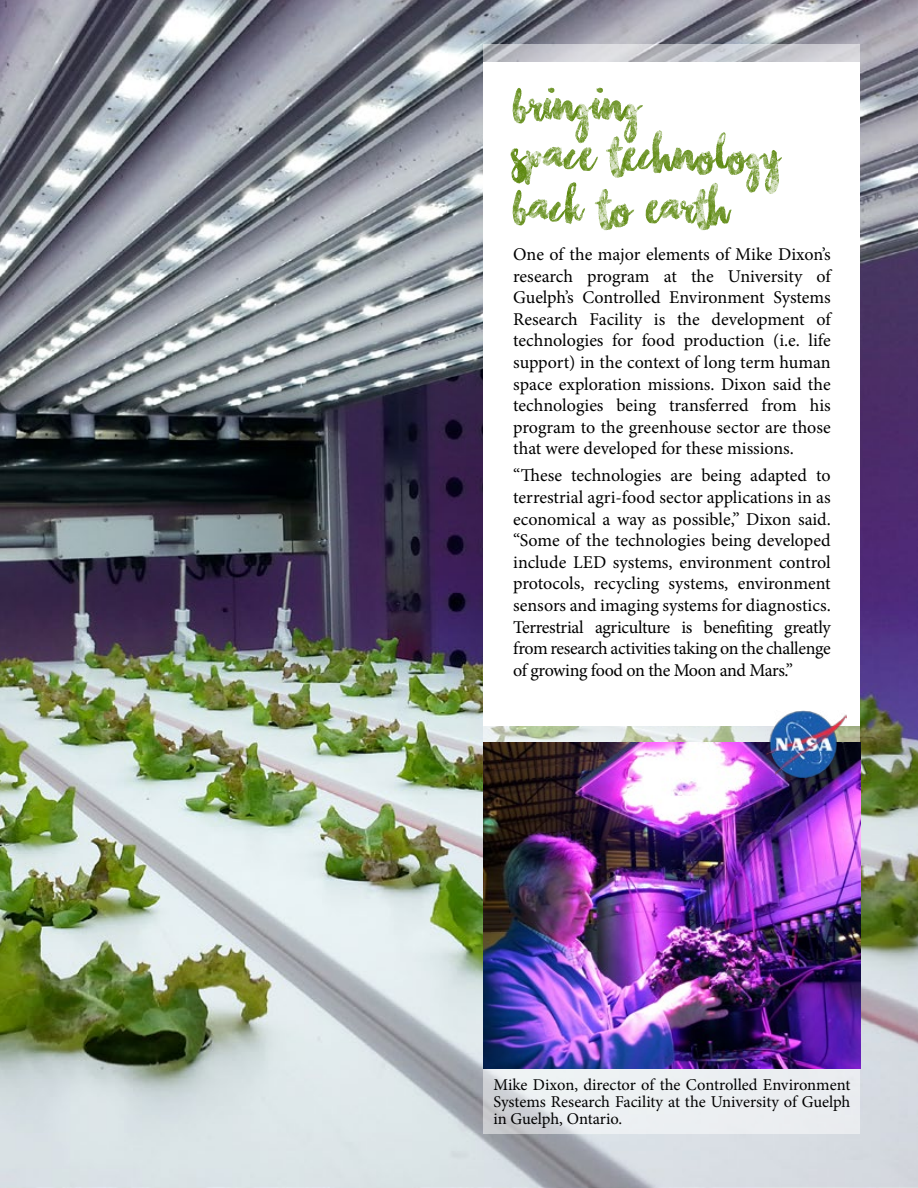
<style>
.page{position:relative;width:918px;height:1188px;background:#fff}
.page>*{position:absolute;margin:0;border:0;box-sizing:border-box;transform-origin:0 0}
.t1{font:58.5px/51px "Chasing Embers";color:#5b870c}
.t2{font:18px/21.6px "Minion Pro";letter-spacing:-.015em;color:#000;text-align:justify}
.t3{font:16.5px/17.2px "Minion Pro";letter-spacing:-.005em;color:#000;text-align:justify}
</style>
<div class="page">
<img style="left:0;top:0;width:918px;height:1187px">
<svg style="left:484px;top:44px;width:376px;height:699px;background:#cbcdcd"></svg>
<div style="left:484px;top:62px;width:376px;height:663px;background:#fff"></div>
<svg style="left:484px;top:1069px;width:376px;height:65px;background:#e7eaed"></svg>
<img style="left:484px;top:743px;width:376px;height:326px">
<img style="left:766px;top:711px;width:81px;height:67px">
<h1 class="t1" style="left:513px;top:87px;width:270px">Bringing<br>space technology back to Earth</h1>
<p class="t2" style="left:513px;top:244px;width:319px">One of the major elements of Mike Dixon’s research program at the University of Guelph’s Controlled Environment Systems Research Facility is the development of technologies for food production (i.e. life support) in the context of long term human space exploration missions. Dixon said the technologies being transferred from his program to the greenhouse sector are those that were developed for these missions.</p>
<p class="t2" style="left:513px;top:465px;width:319px">“These technologies are being adapted to terrestrial agri-food sector applications in as economical a way as possible,” Dixon said. “Some of the technologies being developed include LED systems, environment control protocols, recycling systems, environment sensors and imaging systems for diagnostics.<br>Terrestrial agriculture is benefiting greatly from research activities taking on the challenge of growing food on the Moon and Mars.”</p>
<p class="t3" style="left:493px;top:1076px;width:359px">Mike Dixon, director of the Controlled Environment Systems Research Facility at the University of Guelph in Guelph, Ontario.</p>
</div>
